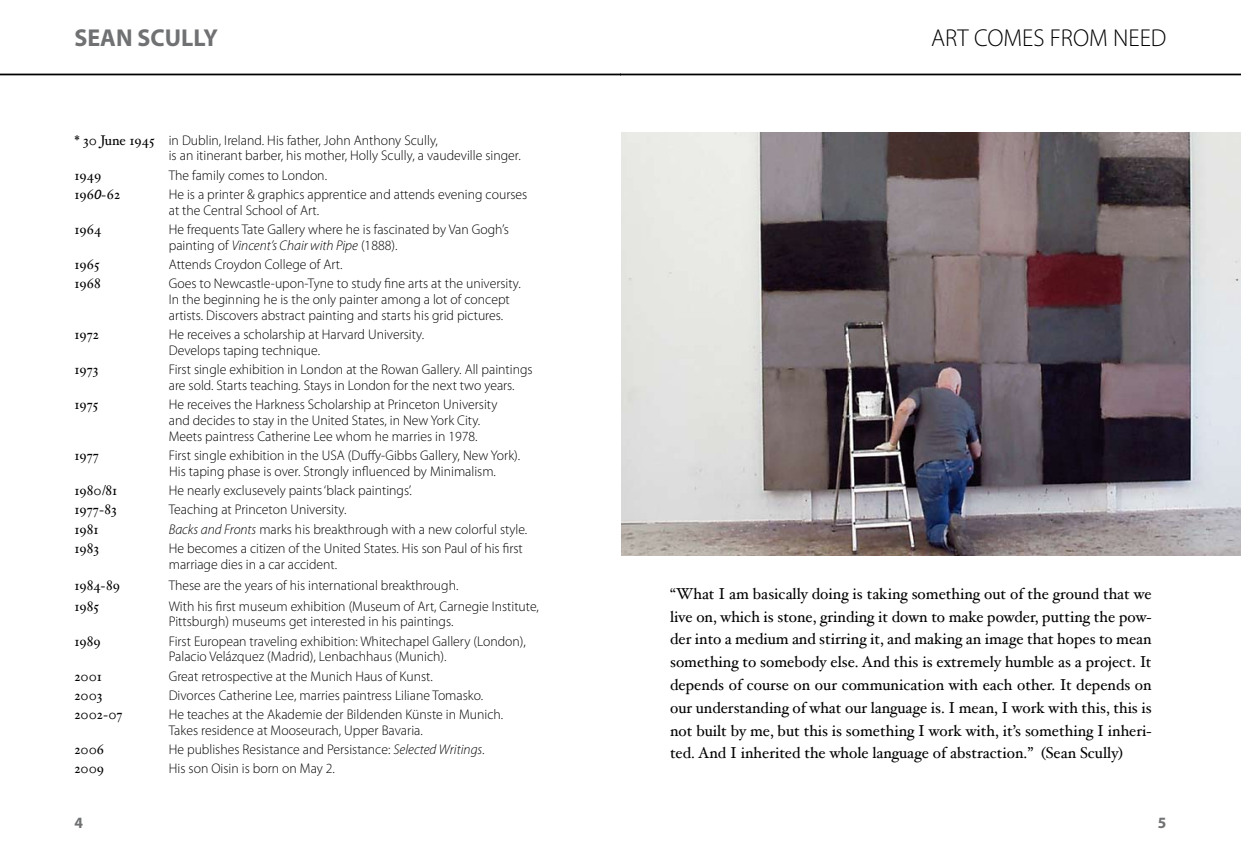
<style>
.page{position:relative;width:1241px;height:859px;background:#fff}
.page>*{position:absolute;margin:0;border:0;box-sizing:border-box;transform-origin:0 0}
.t1{font:300 24.5px "Myriad Pro";color:#000}
.t2{font:700 24.5px "Myriad Pro";color:#707173}
.t3{font:15.75px/22.8px "Hoefler Text";color:#000;text-align:justify}
.t4{font:700 15.75px "Myriad Pro";color:#707173}
.t5{font:300 14px/15.8px "Myriad Pro";color:#000}
.t6{font:14px "Hoefler Text";color:#000}
.s1{font-family:"Hoefler Text";font-weight:400}
.s2{font-family:"Meta Plus Book Caps";font-style:italic}
.s3{font-style:italic}
</style>
<div class="page">
<hr style="left:0;top:74px;width:620px;height:1px;background:#000">
<hr style="left:620px;top:74px;width:620px;height:1px;background:#000">
<img style="left:621px;top:132px;width:619px;height:423px">
<h1 class="t2" style="left:74px;top:22px;width:145px">SEAN SCULLY</h1>
<p class="t5" style="left:169px;top:132px;width:353px;text-indent:-94px"><span class="s1">* 30 June 1945</span> in Dublin, Ireland. His father, John Anthony Scully,<br>is an itinerant barber, his mother, Holly Scully, a vaudeville singer.</p>
<p class="t6" style="left:74px;top:166px;width:28px">1949</p>
<p class="t5" style="left:169px;top:167px;width:160px">The family comes to London.</p>
<p class="t6" style="left:74px;top:186px;width:47px">196<span class="s2">0</span>-62</p>
<p class="t5" style="left:169px;top:186px;width:360px">He is a printer &amp; graphics apprentice and attends evening courses at the Central School of Art.</p>
<p class="t6" style="left:74px;top:221px;width:28px">1964</p>
<p class="t5" style="left:169px;top:221px;width:341px">He frequents Tate Gallery where he is fascinated by Van Gogh’s painting of <span class="s3">Vincent’s Chair with Pipe</span> (1888).</p>
<p class="t6" style="left:74px;top:256px;width:27px">1965</p>
<p class="t5" style="left:169px;top:256px;width:175px">Attends Croydon College of Art.</p>
<p class="t6" style="left:74px;top:275px;width:28px">1968</p>
<p class="t5" style="left:169px;top:275px;width:353px">Goes to Newcastle-upon-Tyne to study fine arts at the university.<br>In the beginning he is the only painter among a lot of concept artists. Discovers abstract painting and starts his grid pictures.</p>
<p class="t6" style="left:74px;top:326px;width:26px">1972</p>
<p class="t5" style="left:169px;top:326px;width:257px">He receives a scholarship at Harvard University.<br>Develops taping technique.</p>
<p class="t6" style="left:74px;top:361px;width:26px">1973</p>
<p class="t5" style="left:169px;top:361px;width:365px">First single exhibition in London at the Rowan Gallery. All paintings are sold. Starts teaching. Stays in London for the next two years.</p>
<p class="t6" style="left:74px;top:396px;width:26px">1975</p>
<p class="t5" style="left:169px;top:396px;width:330px">He receives the Harkness Scholarship at Princeton University and decides to stay in the United States, in New York City.<br>Meets paintress Catherine Lee whom he marries in 1978.</p>
<p class="t6" style="left:74px;top:446px;width:26px">1977</p>
<p class="t5" style="left:169px;top:447px;width:353px">First single exhibition in the USA (Duffy-Gibbs Gallery, New York).<br>His taping phase is over. Strongly influenced by Minimalism.</p>
<p class="t6" style="left:74px;top:481px;width:44px">1980/81</p>
<p class="t5" style="left:169px;top:482px;width:245px">He nearly exclusevely paints ‘black paintings’.</p>
<p class="t6" style="left:74px;top:501px;width:44px">1977-83</p>
<p class="t5" style="left:169px;top:501px;width:179px">Teaching at Princeton University.</p>
<p class="t6" style="left:74px;top:520px;width:26px">1981</p>
<p class="t5" style="left:169px;top:520px;width:360px"><span class="s3">Backs and Fronts</span> marks his breakthrough with a new colorful style.</p>
<p class="t6" style="left:74px;top:539px;width:26px">1983</p>
<p class="t5" style="left:169px;top:540px;width:355px">He becomes a citizen of the United States. His son Paul of his first marriage dies in a car accident.</p>
<p class="t6" style="left:74px;top:576px;width:47px">1984-89</p>
<p class="t5" style="left:169px;top:576px;width:291px">These are the years of his international breakthrough.</p>
<p class="t6" style="left:74px;top:597px;width:26px">1985</p>
<p class="t5" style="left:169px;top:597px;width:371px">With his first museum exhibition (Museum of Art, Carnegie Institute,<br>Pittsburgh) museums get interested in his paintings.</p>
<p class="t6" style="left:74px;top:632px;width:28px">1989</p>
<p class="t5" style="left:169px;top:632px;width:358px">First European traveling exhibition: Whitechapel Gallery (London),<br>Palacio Velázquez (Madrid), Lenbachhaus (Munich).</p>
<p class="t6" style="left:74px;top:667px;width:29px">2001</p>
<p class="t5" style="left:169px;top:667px;width:265px">Great retrospective at the Munich Haus of Kunst.</p>
<p class="t6" style="left:74px;top:686px;width:30px">2003</p>
<p class="t5" style="left:169px;top:687px;width:316px">Divorces Catherine Lee, marries paintress Liliane Tomasko.</p>
<p class="t6" style="left:74px;top:705px;width:50px">2002-07</p>
<p class="t5" style="left:169px;top:706px;width:336px">He teaches at the Akademie der Bildenden Künste in Munich.<br>Takes residence at Mooseurach, Upper Bavaria.</p>
<p class="t6" style="left:74px;top:740px;width:31px">2006</p>
<p class="t5" style="left:169px;top:741px;width:317px">He publishes Resistance and Persistance: <span class="s3">Selected Writings</span>.</p>
<p class="t6" style="left:74px;top:760px;width:31px">2009</p>
<p class="t5" style="left:169px;top:760px;width:168px">His son Oisin is born on May 2.</p>
<p class="t4" style="left:74px;top:811px;width:10px">4</p>
<h1 class="t1" style="left:930px;top:23px;width:237px">ART COMES FROM NEED</h1>
<p class="t3" style="left:670px;top:582px;width:483px">“What I am basically doing is taking something out of the ground that we live on, which is stone, grinding it down to make powder, putting the pow&shy;der into a medium and stirring it, and making an image that hopes to mean something to somebody else. And this is extremely humble as a project. It depends of course on our communication with each other. It depends on our understanding of what our language is. I mean, I work with this, this is not built by me, but this is something I work with, it’s something I inheri&shy;ted. And I inherited the whole language of abstraction.” (Sean Scully)</p>
<p class="t4" style="left:1157px;top:811px;width:10px">5</p>
</div>
